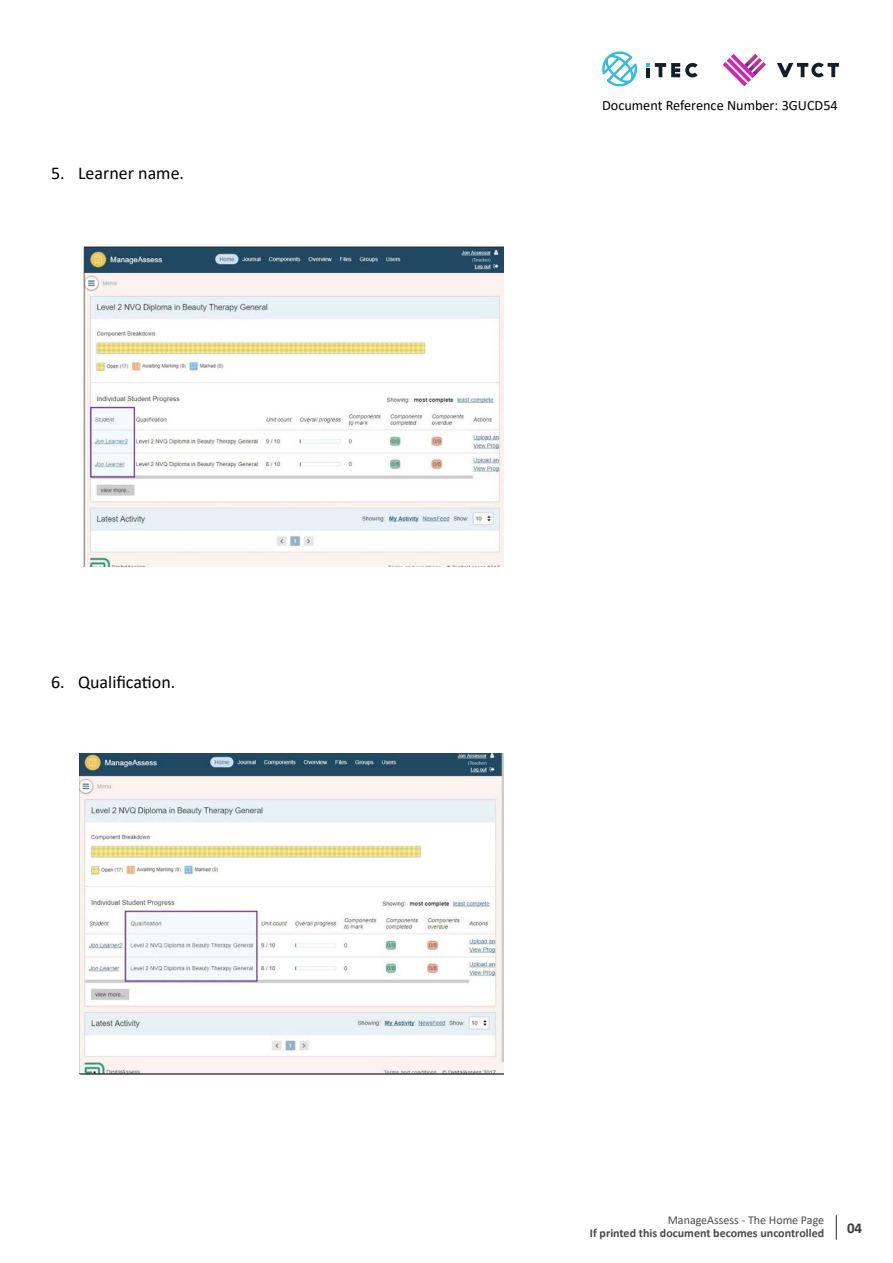
<style>
.page{position:relative;width:893px;height:1263px;background:#fff}
.page>*{position:absolute;margin:0;border:0;box-sizing:border-box;transform-origin:0 0}
.t1{font:18px "Calibri";color:#000}
.t2{font:700 15px "Calibri";color:#3c3c3b}
.t3{font:14.25px "Calibri";color:#000}
.t4{font:700 12px "Calibri";color:#4a4a49}
.t5{font:12px "Calibri";color:#4a4a49}
</style>
<div class="page">
<svg style="left:602px;top:51px;width:35px;height:35px"></svg>
<svg style="left:646px;top:63px;width:52px;height:14px"></svg>
<svg style="left:723px;top:54px;width:43px;height:32px"></svg>
<svg style="left:777px;top:63px;width:62px;height:14px"></svg>
<svg style="left:836px;top:1215px;width:1px;height:25px"></svg>
<img style="left:83px;top:245px;width:420px;height:321px">
<img style="left:79px;top:753px;width:424px;height:322px">
<h1 class="t1" style="left:51px;top:160px;width:135px">5. Learner name.</h1>
<h1 class="t1" style="left:51px;top:670px;width:126px">6. Qualification.</h1>
<p class="t3" style="left:602px;top:95px;width:237px">Document Reference Number: 3GUCD54</p>
<p class="t5" style="left:668px;top:1212px;width:158px">ManageAssess - The Home Page</p>
<p class="t4" style="left:590px;top:1225px;width:236px">If printed this document becomes uncontrolled</p>
<p class="t2" style="left:847px;top:1217px;width:17px">04</p>
</div>
